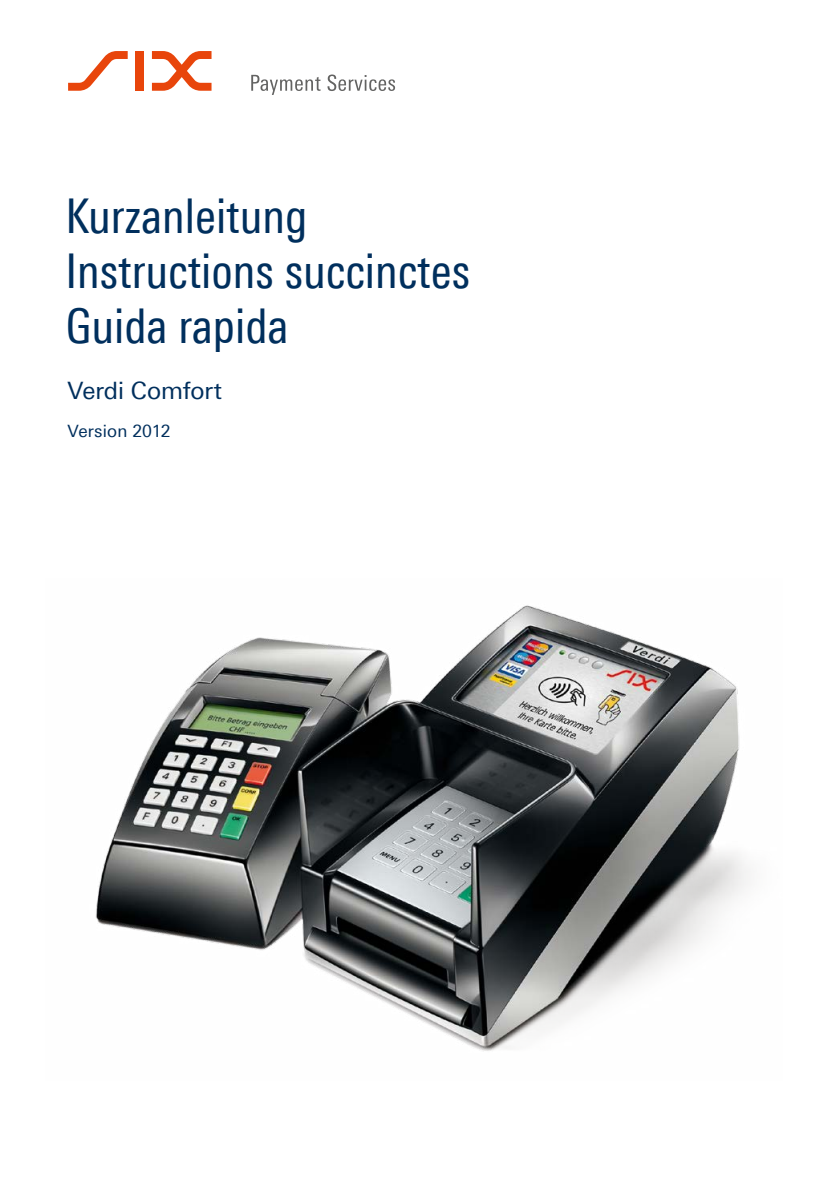
<style>
.page{position:relative;width:840px;height:1191px;background:#fff}
.page>*{position:absolute;margin:0;border:0;box-sizing:border-box;transform-origin:0 0}
.t1{font:48px/55px "Linotype Univers 420 Cn";color:#002f5d}
.t2{font:24px "Linotype Univers 430";letter-spacing:-.005em;color:#002f5d}
.t3{font:17px "Linotype Univers 430";letter-spacing:.01em;color:#002f5d}
</style>
<div class="page">
<svg style="left:68px;top:51px;width:60px;height:40px"></svg>
<div style="left:135px;top:51px;width:9px;height:40px;background:#e8450b"></div>
<svg style="left:152px;top:51px;width:59px;height:40px"></svg>
<svg style="left:251px;top:74px;width:144px;height:21px"></svg>
<img style="left:96px;top:605px;width:655px;height:446px">
<p class="t1" style="left:65px;top:188px;width:406px">Kurzanleitung<br>Instructions succinctes<br>Guida rapida</p>
<p class="t2" style="left:67px;top:377px;width:156px">Verdi Comfort</p>
<p class="t3" style="left:67px;top:421px;width:105px">Version 2012</p>
</div>
